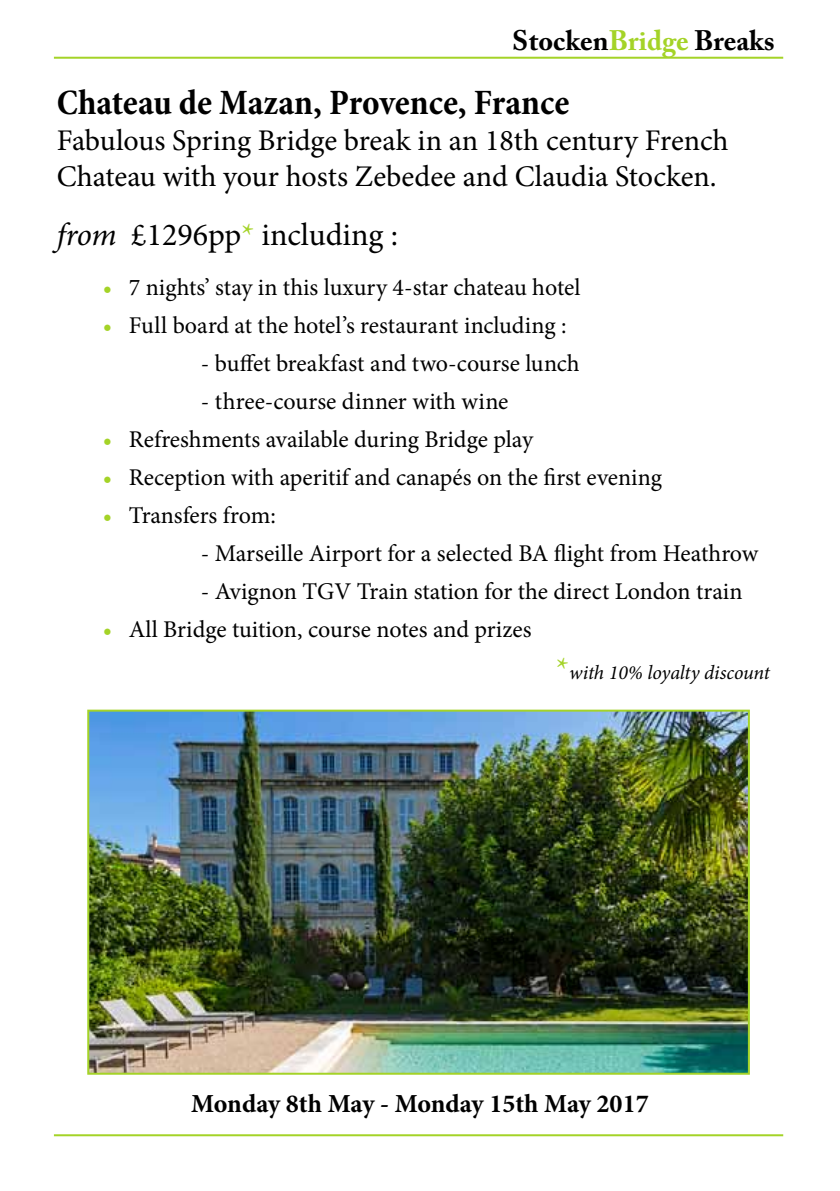
<style>
.page{position:relative;width:840px;height:1191px;background:#fff}
.page>*{position:absolute;margin:0;border:0;box-sizing:border-box;transform-origin:0 0}
.t1{font:700 condensed 36px "Minion Pro";letter-spacing:-.005em;color:#000}
.t2{font:32px "Minion Pro";color:#000}
.t3{font:30px/36px "Minion Pro";color:#000}
.t4{font:700 28px "Adobe Caslon Pro";color:#000}
.t5{font:700 26px "Minion Pro";color:#000}
.t6{font:24px "Minion Pro";color:#000}
.t7{font:italic 20px "Minion Pro";letter-spacing:-.01em;color:#000}
.s1{color:#a4d327}
.s2{font-style:italic}
.s3{font-style:normal;font-size:32px;color:#a4d327}
</style>
<div class="page">
<hr style="left:54px;top:57px;width:728px;height:2px;background:#a4d327">
<hr style="left:54px;top:1134px;width:728px;height:2px;background:#a4d327">
<img style="left:90px;top:712px;width:656px;height:359px">
<div style="left:87px;top:709px;width:662px;height:365px;border:2px solid #a4d327"></div>
<p class="t4" style="left:512px;top:24px;width:264px">Stocken<span class="s1">Bridge</span> Breaks</p>
<h1 class="t1" style="left:57px;top:78px;width:514px">Chateau de Mazan, Provence, France</h1>
<p class="t3" style="left:57px;top:123px;width:673px">Fabulous Spring Bridge break in an 18th century French<br>Chateau with your hosts Zebedee and Claudia Stocken.</p>
<h2 class="t2" style="left:57px;top:213px;width:342px"><span class="s2">from</span> £1296pp<span class="s1">*</span> including :</h2>
<p class="t6" style="left:103px;top:271px;width:479px"><span class="s1">•</span> 7 nights’ stay in this luxury 4-star chateau hotel</p>
<p class="t6" style="left:103px;top:309px;width:465px"><span class="s1">•</span> Full board at the hotel’s restaurant including :</p>
<p class="t6" style="left:201px;top:347px;width:380px">- buffet breakfast and two-course lunch</p>
<p class="t6" style="left:201px;top:385px;width:309px">- three-course dinner with wine</p>
<p class="t6" style="left:103px;top:423px;width:431px"><span class="s1">•</span> Refreshments available during Bridge play</p>
<p class="t6" style="left:103px;top:461px;width:560px"><span class="s1">•</span> Reception with aperitif and canapés on the first evening</p>
<p class="t6" style="left:103px;top:499px;width:174px"><span class="s1">•</span> Transfers from:</p>
<p class="t6" style="left:201px;top:537px;width:558px">- Marseille Airport for a selected BA flight from Heathrow</p>
<p class="t6" style="left:201px;top:575px;width:542px">- Avignon TGV Train station for the direct London train</p>
<p class="t6" style="left:103px;top:613px;width:430px"><span class="s1">•</span> All Bridge tuition, course notes and prizes</p>
<p class="t7" style="left:556px;top:659px;width:215px"><span class="s3">*</span>with 10% loyalty discount</p>
<p class="t5" style="left:191px;top:1085px;width:458px">Monday 8th May - Monday 15th May 2017</p>
</div>
